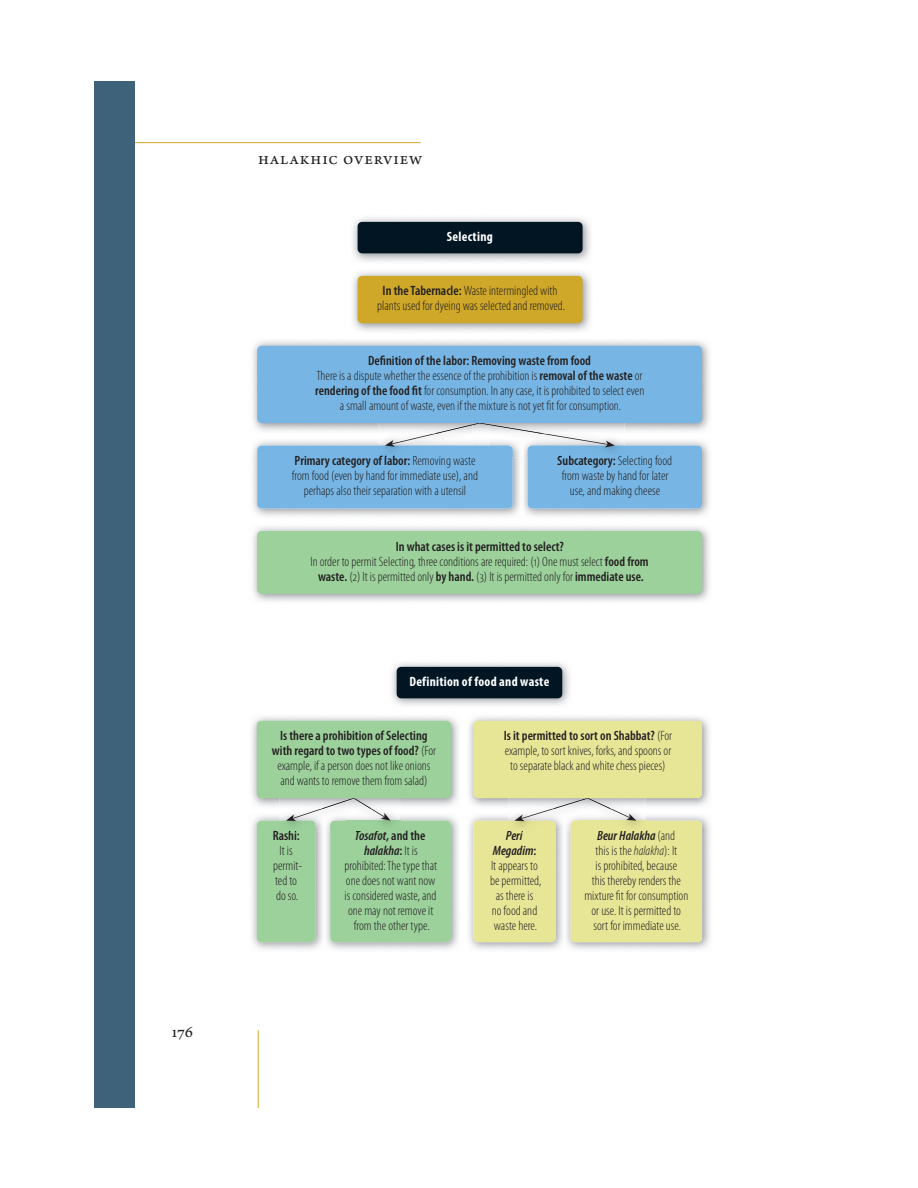
<style>
.page{position:relative;width:918px;height:1188px;background:#fff}
.page>*{position:absolute;margin:0;border:0;box-sizing:border-box;transform-origin:0 0}
.t1{font:18px "Arno Pro";letter-spacing:.05em;color:#231f20}
.t2{font:300 condensed 13.5px/15px "Myriad Pro";color:#231f20;text-align:center}
.t3{font:700 condensed 13.5px "Myriad Pro";letter-spacing:.02em;color:#fff}
.t4{font:600 condensed 13.5px "Myriad Pro";color:#231f20}
.s1{font-weight:600}
.s2{font-weight:600;font-style:italic}
.s3{font-style:italic}
</style>
<div class="page">
<hr style="left:258px;top:1030px;width:1px;height:77px;background:#cfa829">
<hr style="left:95px;top:142px;width:326px;height:1px;background:#cfa829">
<div style="left:95px;top:81px;width:40px;height:1026px;background:#3f627b"></div>
<img style="left:353px;top:217px;width:237px;height:45px">
<div style="left:358px;top:222px;width:225px;height:31px;background:#011622;border-radius:4px"></div>
<img style="left:352px;top:271px;width:239px;height:60px">
<div style="left:358px;top:276px;width:225px;height:47px;background:#cfa829;border-radius:4px"></div>
<img style="left:253px;top:440px;width:456px;height:77px">
<div style="left:528px;top:446px;width:174px;height:63px;background:#77b6e4;border-radius:4px"></div>
<img style="left:520px;top:457px;width:3px;height:60px">
<div style="left:257px;top:446px;width:256px;height:63px;background:#77b6e4;border-radius:4px"></div>
<img style="left:253px;top:526px;width:457px;height:76px">
<div style="left:257px;top:531px;width:445px;height:63px;background:#9cd19c;border-radius:4px"></div>
<img style="left:392px;top:662px;width:178px;height:44px">
<div style="left:397px;top:667px;width:165px;height:31px;background:#011622;border-radius:4px"></div>
<img style="left:469px;top:815px;width:241px;height:135px">
<div style="left:571px;top:821px;width:131px;height:121px;background:#e7e697;border-radius:4px"></div>
<img style="left:563px;top:831px;width:3px;height:119px">
<div style="left:473px;top:821px;width:83px;height:121px;background:#e7e697;border-radius:4px"></div>
<img style="left:252px;top:815px;width:207px;height:135px">
<div style="left:330px;top:821px;width:121px;height:121px;background:#9cd19c;border-radius:4px"></div>
<img style="left:323px;top:831px;width:3px;height:119px">
<div style="left:257px;top:821px;width:58px;height:121px;background:#9cd19c;border-radius:4px"></div>
<img style="left:378px;top:438px;width:246px;height:19px">
<img style="left:378px;top:456px;width:32px;height:1px">
<img style="left:413px;top:456px;width:57px;height:1px">
<svg style="left:391px;top:423px;width:89px;height:21px"></svg>
<svg style="left:385px;top:440px;width:10px;height:7px"></svg>
<img style="left:528px;top:446px;width:96px;height:11px">
<img style="left:558px;top:456px;width:58px;height:1px">
<img style="left:476px;top:446px;width:37px;height:11px">
<svg style="left:479px;top:423px;width:129px;height:22px"></svg>
<svg style="left:605px;top:441px;width:10px;height:6px"></svg>
<img style="left:253px;top:340px;width:457px;height:94px">
<img style="left:434px;top:424px;width:39px;height:10px">
<img style="left:473px;top:425px;width:17px;height:9px">
<img style="left:490px;top:424px;width:55px;height:10px">
<svg style="left:473px;top:423px;width:17px;height:2px"></svg>
<div style="left:257px;top:346px;width:445px;height:77px;background:#77b6e4;border-radius:4px"></div>
<img style="left:280px;top:814px;width:120px;height:17px">
<img style="left:330px;top:821px;width:34px;height:10px">
<img style="left:280px;top:821px;width:35px;height:10px">
<svg style="left:292px;top:798px;width:62px;height:21px"></svg>
<svg style="left:286px;top:814px;width:10px;height:7px"></svg>
<img style="left:252px;top:716px;width:207px;height:93px">
<img style="left:321px;top:799px;width:26px;height:10px">
<svg style="left:347px;top:798px;width:44px;height:23px"></svg>
<div style="left:257px;top:721px;width:194px;height:77px;background:#9cd19c;border-radius:4px"></div>
<img style="left:508px;top:814px;width:138px;height:17px">
<img style="left:571px;top:821px;width:27px;height:10px">
<img style="left:563px;top:819px;width:3px;height:12px">
<img style="left:508px;top:821px;width:48px;height:10px">
<svg style="left:521px;top:798px;width:67px;height:21px"></svg>
<svg style="left:515px;top:815px;width:10px;height:6px"></svg>
<img style="left:469px;top:716px;width:241px;height:93px">
<img style="left:553px;top:800px;width:28px;height:9px">
<svg style="left:581px;top:798px;width:55px;height:23px"></svg>
<div style="left:473px;top:721px;width:229px;height:77px;background:#e7e697;border-radius:4px"></div>
<h1 class="t1" style="left:172px;top:1025px;width:23px">176</h1>
<h1 class="t1" style="left:258px;top:152px;width:166px">Halakhic Overview</h1>
<p class="t3" style="left:447px;top:232px;width:47px">Selecting</p>
<p class="t2" style="left:377px;top:284px;width:189px"><span class="s1">In the Tabernacle:</span> Waste intermingled with plants used for dyeing was selected and removed.</p>
<p class="t2" style="left:315px;top:354px;width:331px"><span class="s1">Definition of the labor: Removing waste from food<br></span>There is a dispute whether the essence of the prohibition is <span class="s1">removal of the waste</span> or <span class="s1">rendering of the food fit</span> for consumption. In any case, it is prohibited to select even a small amount of waste, even if the mixture is not yet fit for consumption.</p>
<p class="t2" style="left:292px;top:454px;width:188px"><span class="s1">Primary category of labor:</span> Removing waste from food (even by hand for immediate use), and perhaps also their separation with a utensil</p>
<p class="t2" style="left:557px;top:454px;width:116px"><span class="s1">Subcategory:</span> Selecting food from waste by hand for later use, and making cheese</p>
<p class="t2" style="left:310px;top:539px;width:340px"><span class="s1">In what cases is it permitted to select?<br></span>In order to permit Selecting, three conditions are required: (1) One must select <span class="s1">food from waste.</span> (2) It is permitted only <span class="s1">by hand.</span> (3) It is permitted only for <span class="s1">immediate use.</span></p>
<p class="t3" style="left:409px;top:677px;width:141px">Definition of food and waste</p>
<p class="t2" style="left:272px;top:729px;width:166px"><span class="s1">Is there a prohibition of Selecting with regard to two types of food?</span> (For example, if a person does not like onions and wants to remove them from salad)</p>
<p class="t2" style="left:504px;top:729px;width:170px"><span class="s1">Is it permitted to sort on Shabbat?</span> (For example, to sort knives, forks, and spoons or to separate black and white chess pieces)</p>
<p class="t4" style="left:273px;top:831px;width:29px">Rashi:</p>
<p class="t2" style="left:273px;top:844px;width:31px">It is permit&shy;ted to do so.</p>
<p class="t2" style="left:344px;top:829px;width:94px"><span class="s2">Tosafot</span><span class="s1">, and the </span><span class="s2">halakha</span><span class="s1">:</span> It is prohibited: The type that one does not want now is considered waste, and one may not remove it from the other type.</p>
<p class="t2" style="left:490px;top:829px;width:53px"><span class="s2">Peri<br>Megadim</span><span class="s1">:<br></span>It appears to be permitted, as there is<br>no food and waste here.</p>
<p class="t2" style="left:584px;top:829px;width:105px"><span class="s2">Beur Halakha</span> (and<br>this is the <span class="s3">halakha</span>): It<br>is prohibited, because<br>this thereby renders the mixture fit for consumption or use. It is permitted to sort for immediate use.</p>
</div>
